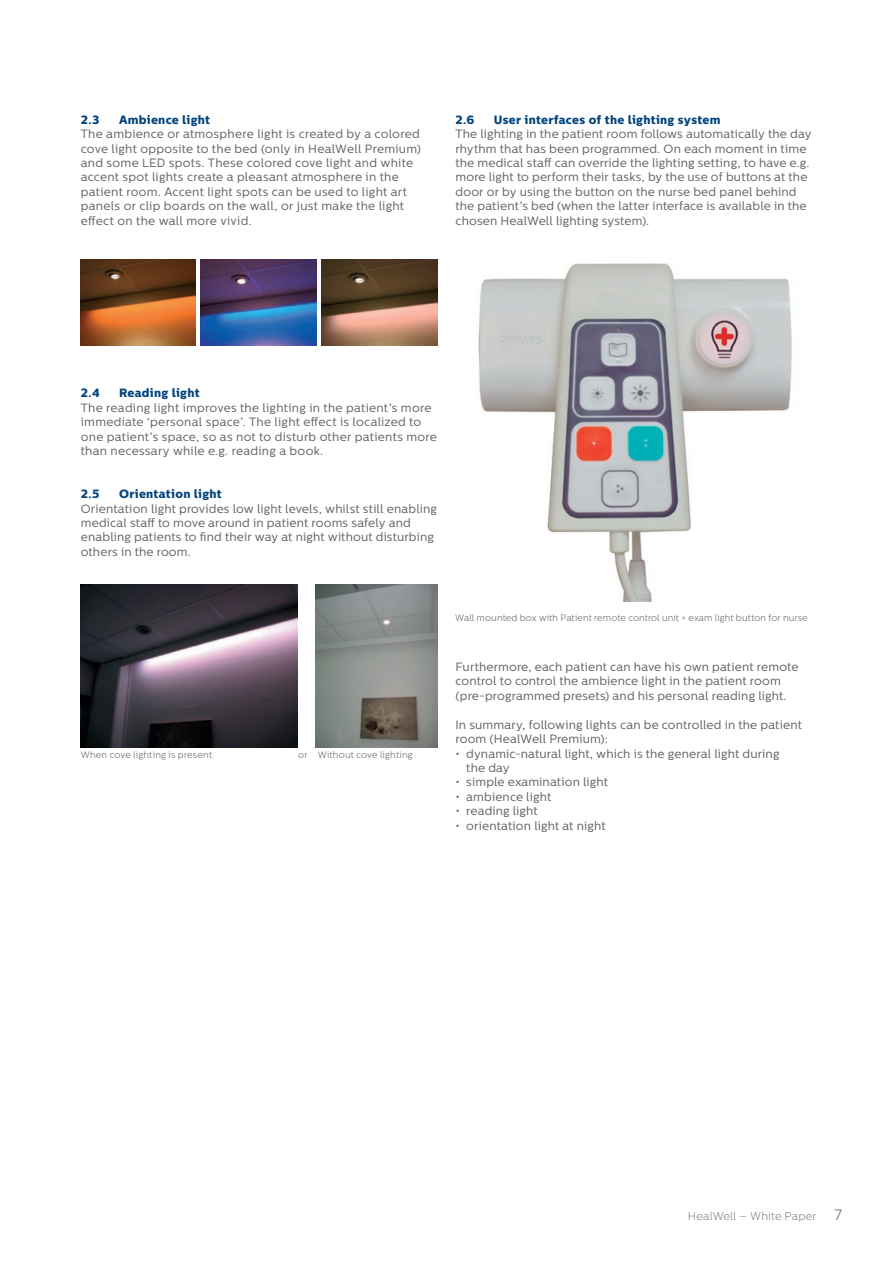
<style>
.page{position:relative;width:893px;height:1263px;background:#fff}
.page>*{position:absolute;margin:0;border:0;box-sizing:border-box;transform-origin:0 0}
.t1{font:12px/14.4px "Centrale Sans";letter-spacing:.015em;color:#636366}
.t2{font:800 12px "Centrale Sans";letter-spacing:.025em;color:#01437c}
.t3{font:300 11.25px "Centrale Sans";letter-spacing:.015em;color:#808285}
.t4{font:300 9.3px "Centrale Sans";letter-spacing:.015em;color:#636366}
.s1{font-size:15px;color:#636366}
</style>
<div class="page">
<img style="left:478px;top:263px;width:314px;height:338px">
<img style="left:201px;top:260px;width:115px;height:85px">
<img style="left:81px;top:260px;width:115px;height:85px">
<img style="left:322px;top:260px;width:116px;height:85px">
<img style="left:81px;top:584px;width:216px;height:163px">
<img style="left:315px;top:584px;width:122px;height:163px">
<p class="t2" style="left:81px;top:112px;width:20px">2.3</p>
<p class="t2" style="left:119px;top:112px;width:93px">Ambience light</p>
<p class="t1" style="left:81px;top:127px;width:342px">The ambience or atmosphere light is created by a colored cove light opposite to the bed (only in HealWell Premium) and some LED spots. These colored cove light and white accent spot lights create a pleasant atmosphere in the patient room. Accent light spots can be used to light art panels or clip boards on the wall, or just make the light effect on the wall more vivid.</p>
<p class="t2" style="left:455px;top:112px;width:20px">2.6</p>
<p class="t2" style="left:494px;top:112px;width:228px">User interfaces of the lighting system</p>
<p class="t1" style="left:455px;top:127px;width:357px">The lighting in the patient room follows automatically the day rhythm that has been programmed. On each moment in time the medical staff can override the lighting setting, to have e.g. more light to perform their tasks, by the use of buttons at the door or by using the button on the nurse bed panel behind the patient’s bed (when the latter interface is available in the chosen HealWell lighting system).</p>
<p class="t2" style="left:81px;top:386px;width:20px">2.4</p>
<p class="t2" style="left:119px;top:386px;width:82px">Reading light</p>
<p class="t1" style="left:81px;top:401px;width:358px">The reading light improves the lighting in the patient’s more immediate ‘personal space’. The light effect is localized to one patient’s space, so as not to disturb other patients more than necessary while e.g. reading a book.</p>
<p class="t2" style="left:81px;top:487px;width:20px">2.5</p>
<p class="t2" style="left:119px;top:487px;width:104px">Orientation light</p>
<p class="t1" style="left:81px;top:501px;width:358px">Orientation light provides low light levels, whilst still enabling medical staff to move around in patient rooms safely and enabling patients to find their way at night without disturbing others in the room.</p>
<p class="t4" style="left:81px;top:750px;width:133px">When cove lighting is present</p>
<p class="t4" style="left:298px;top:750px;width:116px">or Without cove lighting</p>
<p class="t4" style="left:455px;top:612px;width:354px">Wall mounted box with Patient remote control unit + exam light button for nurse</p>
<p class="t1" style="left:455px;top:660px;width:344px">Furthermore, each patient can have his own patient remote control to control the ambience light in the patient room (pre-programmed presets) and his personal reading light.</p>
<p class="t1" style="left:455px;top:717px;width:348px">In summary, following lights can be controlled in the patient room (HealWell Premium):</p>
<p class="t1" style="left:466px;top:746px;width:315px;text-indent:-11px">• dynamic-natural light, which is the general light during the day</p>
<p class="t1" style="left:455px;top:775px;width:154px">• simple examination light</p>
<p class="t1" style="left:455px;top:789px;width:97px">• ambience light</p>
<p class="t1" style="left:455px;top:804px;width:84px">• reading light</p>
<p class="t1" style="left:455px;top:818px;width:152px">• orientation light at night</p>
<p class="t3" style="left:688px;top:1210px;width:156px">HealWell – White Paper <span class="s1">7</span></p>
</div>
